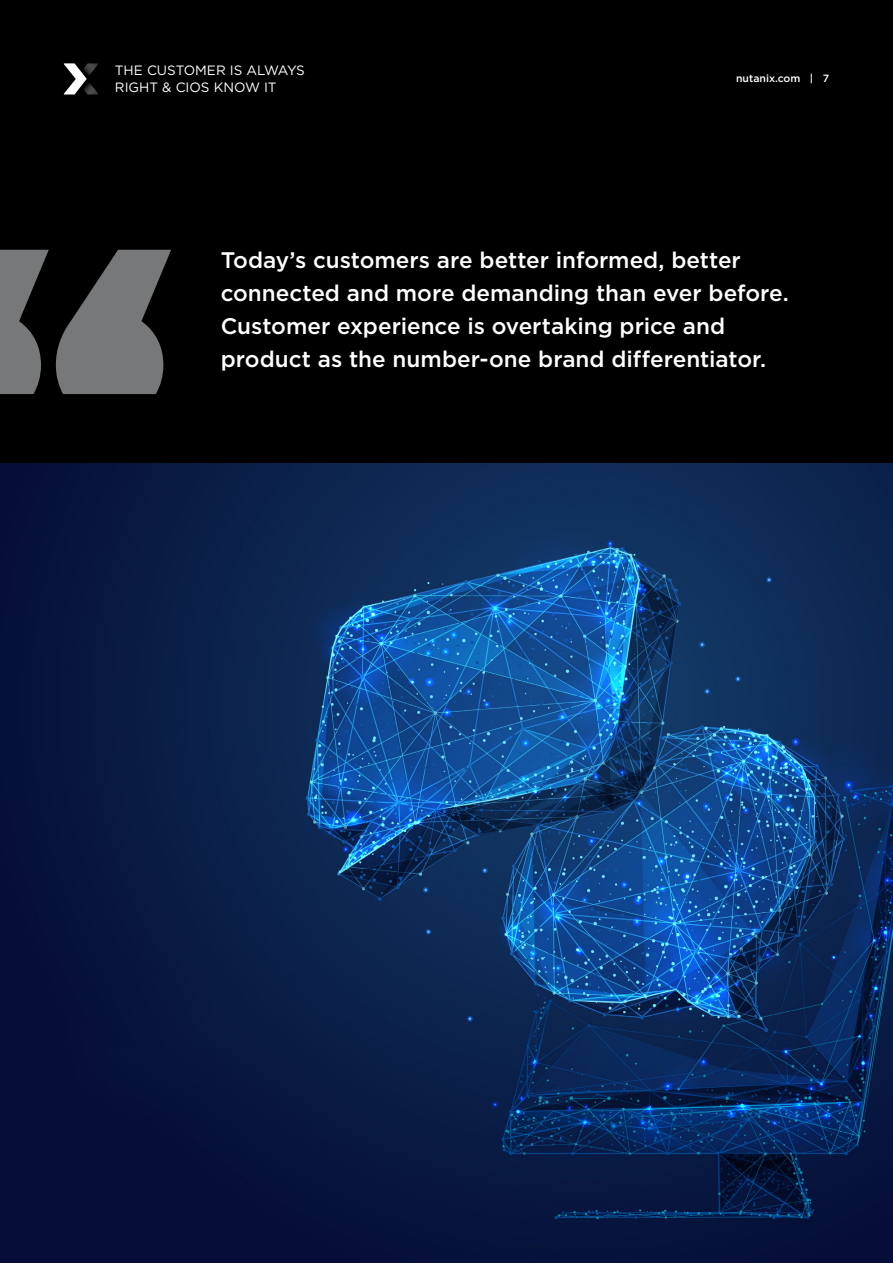
<style>
.page{position:relative;width:893px;height:1263px;background:#000001}
.page>*{position:absolute;margin:0;border:0;box-sizing:border-box;transform-origin:0 0}
.t1{font:500 22.5px/33px "Gotham HTF";color:#fff}
.t2{font:13.5px/16.5px "Gotham HTF";color:#fff}
.t3{font:500 10.5px "Gotham HTF";color:#fff}
</style>
<div class="page">
<img style="left:0;top:463px;width:893px;height:800px">
<svg style="left:0;top:250px;width:171px;height:144px"></svg>
<svg style="left:64px;top:63px;width:34px;height:32px"></svg>
<p class="t2" style="left:115px;top:62px;width:191px">THE CUSTOMER IS ALWAYS<br>RIGHT &amp; CIOS KNOW IT</p>
<p class="t3" style="left:736px;top:73px;width:95px">nutanix.com | 7</p>
<p class="t1" style="left:221px;top:243px;width:570px">Today’s customers are better informed, better connected and more demanding than ever before.<br>Customer experience is overtaking price and product as the number-one brand differentiator.</p>
</div>
